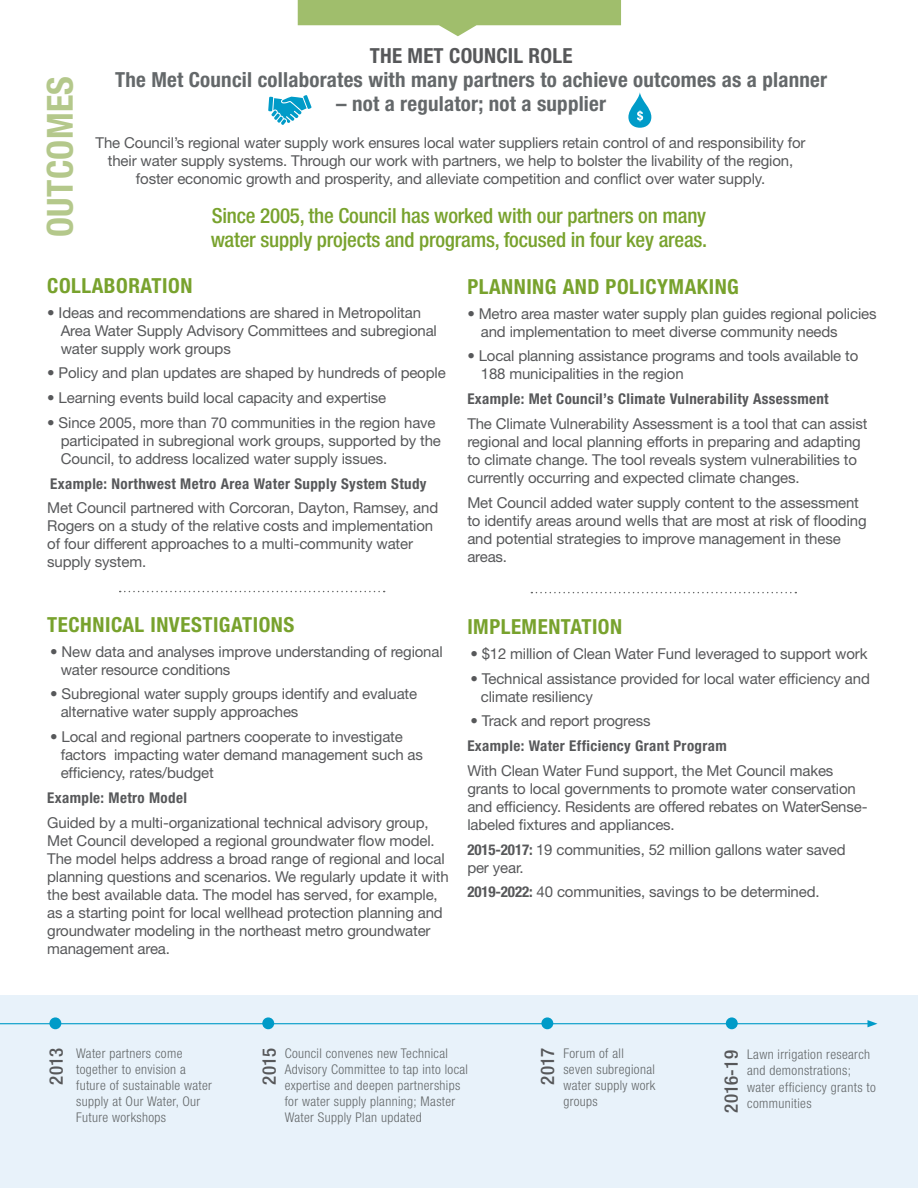
<style>
.page{position:relative;width:918px;height:1188px;background:#fff}
.page>*{position:absolute;margin:0;border:0;box-sizing:border-box;transform-origin:0 0}
.Paragraph_Style_1{font:700 condensed 36px "Helvetica Neue LT Std";letter-spacing:.01em;color:#b4c88b}
.t1{font:500 condensed 20.85px/24px "Helvetica Neue LT Std";letter-spacing:-.01em;color:#78a22d}
.Paragraph_Style_1-2{font:700 condensed 20.85px "Helvetica Neue LT Std";letter-spacing:.01em;color:#64686a}
.Paragraph_Style_1-3{font:700 condensed 20.85px "Helvetica Neue LT Std";letter-spacing:.025em;color:#78a22d}
.Paragraph_Style_1-4{font:700 condensed 20.85px "Helvetica Neue LT Std";letter-spacing:.01em;color:#57585a}
.Paragraph_Style_1-5{font:500 condensed 18.75px "Helvetica Neue LT Std";letter-spacing:.01em;color:#57585a}
.Body{font:15px/18px "Helvetica Neue LT Std";letter-spacing:-.01em;color:#57585a}
.Body-2{font:700 condensed 14.85px "Helvetica Neue LT Std";letter-spacing:.025em;color:#57585a}
.Paragraph_Style_1-6{font:700 condensed 14.85px "Helvetica Neue LT Std";letter-spacing:.025em;color:#57585a}
.body{font:300 condensed 13.35px/16.2px "Helvetica Neue LT Std";letter-spacing:.025em;color:#64686a}
.s1{font-weight:700;font-stretch:condensed}
</style>
<div class="page">
<div style="left:0;top:995px;width:918px;height:193px;background:#e8f2fa"></div>
<svg style="left:120px;top:591px;width:265px;height:1px"></svg>
<svg style="left:628px;top:92px;width:23px;height:36px"></svg>
<svg style="left:637px;top:110px;width:6px;height:12px"></svg>
<svg style="left:268px;top:95px;width:43px;height:30px"></svg>
<hr style="left:0;top:1023px;width:870px;height:1px;background:#009bc8">
<svg style="left:867px;top:1020px;width:10px;height:7px"></svg>
<div style="left:263px;top:1018px;width:10px;height:11px;background:#009bc8;border-radius:50%"></div>
<div style="left:262px;top:1017px;width:12px;height:12px;border:2px solid #009bc8;border-radius:50%"></div>
<div style="left:542px;top:1018px;width:11px;height:11px;background:#009bc8;border-radius:50%"></div>
<div style="left:541px;top:1017px;width:12px;height:12px;border:2px solid #009bc8;border-radius:50%"></div>
<div style="left:50px;top:1018px;width:11px;height:11px;background:#009bc8;border-radius:50%"></div>
<div style="left:49px;top:1017px;width:12px;height:12px;border:2px solid #009bc8;border-radius:50%"></div>
<div style="left:727px;top:1018px;width:10px;height:11px;background:#009bc8;border-radius:50%"></div>
<div style="left:726px;top:1017px;width:12px;height:12px;border:2px solid #009bc8;border-radius:50%"></div>
<svg style="left:531px;top:592px;width:265px;height:1px"></svg>
<hr style="left:0;top:635px;width:1px;height:214px;background:#b4d5f0">
<svg style="left:298px;top:0;width:323px;height:36px"></svg>
<p class="Paragraph_Style_1-4" style="left:370px;top:43px;width:204px">THE MET COUNCIL ROLE</p>
<p class="Paragraph_Style_1-2" style="left:115px;top:67px;width:713px">The Met Council collaborates with many partners to achieve outcomes as a planner</p>
<p class="Paragraph_Style_1-2" style="left:336px;top:91px;width:272px">– not a regulator; not a supplier</p>
<p class="Body" style="left:96px;top:133px;width:711px;text-align:center">The Council’s regional water supply work ensures local water suppliers retain control of and responsibility for their water supply systems. Through our work with partners, we help to bolster the livability of the region, foster economic growth and prosperity, and alleviate competition and conflict over water supply.</p>
<h2 class="t1" style="left:211px;top:204px;width:498px">Since 2005, the Council has worked with our partners on many water supply projects and programs, focused in four key areas.</h2>
<h2 class="Paragraph_Style_1-3" style="left:467px;top:274px;width:273px">PLANNING AND POLICYMAKING</h2>
<p class="Body" style="left:481px;top:304px;width:397px;text-indent:-14px">• Metro area master water supply plan guides regional policies and implementation to meet diverse community needs</p>
<p class="Body" style="left:481px;top:347px;width:379px;text-indent:-14px">• Local planning assistance programs and tools available to<br>188 municipalities in the region</p>
<p class="Body-2" style="left:467px;top:390px;width:363px">Example: Met Council’s Climate Vulnerability Assessment</p>
<p class="Body" style="left:467px;top:414px;width:402px">The Climate Vulnerability Assessment is a tool that can assist regional and local planning efforts in preparing and adapting to climate change. The tool reveals system vulnerabilities to currently occurring and expected climate changes.</p>
<p class="Body" style="left:467px;top:493px;width:401px">Met Council added water supply content to the assessment to identify areas around wells that are most at risk of flooding and potential strategies to improve management in these areas.</p>
<p class="Paragraph_Style_1" style="left:38px;top:237px;width:163px;rotate:-90deg">OUTCOMES</p>
<p class="Paragraph_Style_1-3" style="left:47px;top:273px;width:147px">COLLABORATION</p>
<p class="Body" style="left:61px;top:303px;width:378px;text-indent:-14px">• Ideas and recommendations are shared in Metropolitan<br>Area Water Supply Advisory Committees and subregional water supply work groups</p>
<p class="Body" style="left:47px;top:364px;width:400px">• Policy and plan updates are shaped by hundreds of people</p>
<p class="Body" style="left:47px;top:389px;width:341px">• Learning events build local capacity and expertise</p>
<p class="Body" style="left:61px;top:413px;width:382px;text-indent:-14px">• Since 2005, more than 70 communities in the region have participated in subregional work groups, supported by the<br>Council, to address localized water supply issues.</p>
<p class="Body-2" style="left:50px;top:474px;width:378px">Example: Northwest Metro Area Water Supply System Study</p>
<p class="Body" style="left:47px;top:499px;width:393px">Met Council partnered with Corcoran, Dayton, Ramsey, and Rogers on a study of the relative costs and implementation of four different approaches to a multi-community water supply system.</p>
<p class="Paragraph_Style_1-3" style="left:47px;top:612px;width:249px">TECHNICAL INVESTIGATIONS</p>
<p class="Body" style="left:61px;top:642px;width:384px;text-indent:-10px">• New data and analyses improve understanding of regional water resource conditions</p>
<p class="Body" style="left:61px;top:685px;width:358px;text-indent:-10px">• Subregional water supply groups identify and evaluate alternative water supply approaches</p>
<p class="Body" style="left:61px;top:728px;width:364px;text-indent:-10px">• Local and regional partners cooperate to investigate factors impacting water demand management such as efficiency, rates/budget</p>
<p class="Paragraph_Style_1-6" style="left:47px;top:789px;width:141px">Example: Metro Model</p>
<p class="Body" style="left:47px;top:813px;width:403px">Guided by a multi-organizational technical advisory group, Met Council developed a regional groundwater flow model.<br>The model helps address a broad range of regional and local planning questions and scenarios. We regularly update it with the best available data. The model has served, for example, as a starting point for local wellhead protection planning and groundwater modeling in the northeast metro groundwater management area.</p>
<h2 class="Paragraph_Style_1-3" style="left:467px;top:614px;width:156px">IMPLEMENTATION</h2>
<p class="Body" style="left:470px;top:644px;width:399px">• $12 million of Clean Water Fund leveraged to support work</p>
<p class="Body" style="left:481px;top:669px;width:391px;text-indent:-10px">• Technical assistance provided for local water efficiency and climate resiliency</p>
<p class="Body" style="left:470px;top:712px;width:182px">• Track and report progress</p>
<p class="Body-2" style="left:467px;top:737px;width:261px">Example: Water Efficiency Grant Program</p>
<p class="Body" style="left:467px;top:761px;width:402px">With Clean Water Fund support, the Met Council makes grants to local governments to promote water conservation and efficiency. Residents are offered rebates on WaterSense&shy;labeled fixtures and appliances.</p>
<p class="Body" style="left:467px;top:840px;width:380px"><span class="s1">2015-2017:</span> 19 communities, 52 million gallons water saved per year.</p>
<p class="Body" style="left:467px;top:883px;width:354px"><span class="s1">2019-2022:</span> 40 communities, savings to be determined.</p>
<p class="body" style="left:76px;top:1045px;width:137px">Water partners come together to envision a future of sustainable water supply at Our Water, Our<br>Future workshops</p>
<p class="body" style="left:285px;top:1045px;width:185px">Council convenes new Technical<br>Advisory Committee to tap into local expertise and deepen partnerships for water supply planning; Master<br>Water Supply Plan updated</p>
<p class="body" style="left:563px;top:1045px;width:94px">Forum of all seven subregional water supply work groups</p>
<p class="body" style="left:747px;top:1046px;width:130px">Lawn irrigation research and demonstrations; water efficiency grants to communities</p>
<p class="Paragraph_Style_1-5" style="left:45px;top:1085px;width:38px;rotate:-90deg">2013</p>
<p class="Paragraph_Style_1-5" style="left:258px;top:1085px;width:38px;rotate:-90deg">2015</p>
<p class="Paragraph_Style_1-5" style="left:536px;top:1085px;width:38px;rotate:-90deg">2017</p>
<p class="Paragraph_Style_1-5" style="left:720px;top:1113px;width:64px;rotate:-90deg">2016-19</p>
</div>
